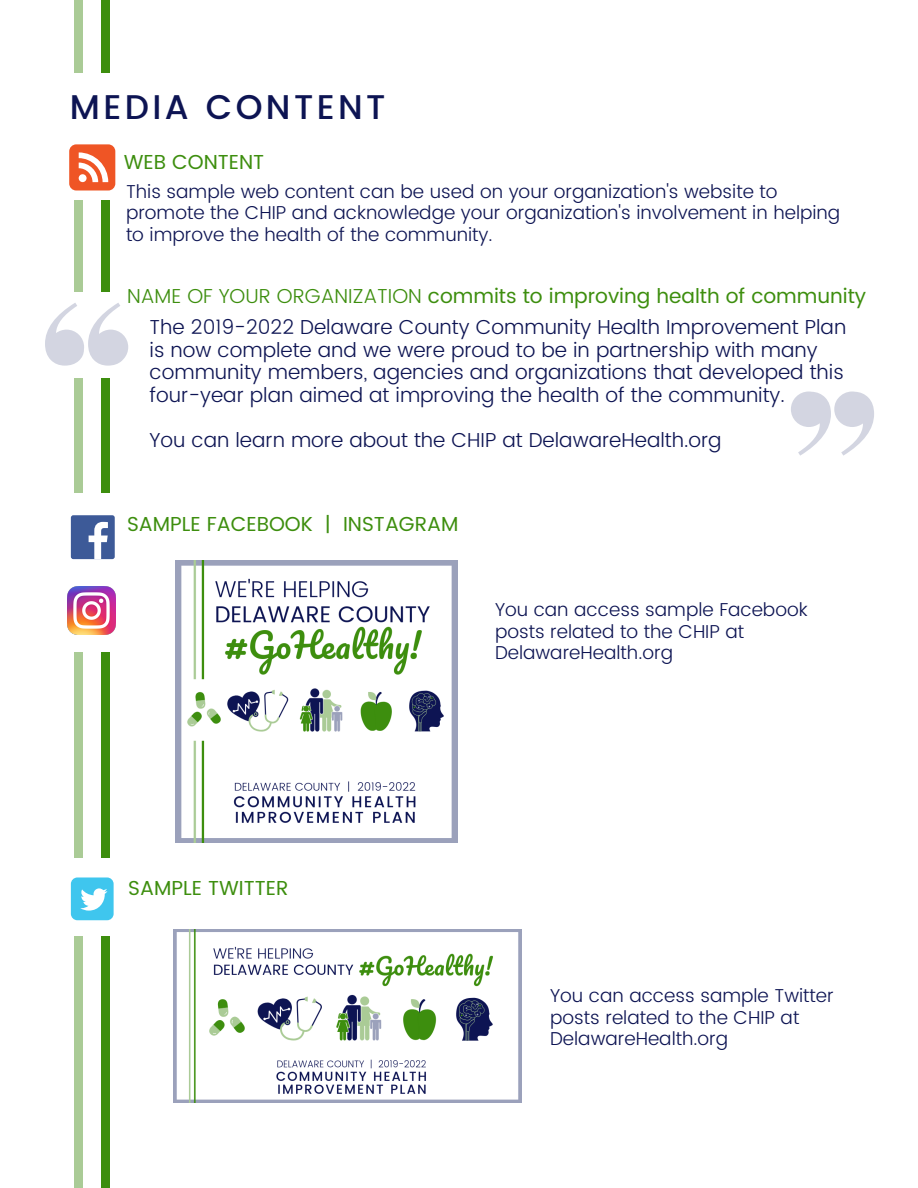
<style>
.page{position:relative;width:918px;height:1188px;background:#fff}
.page>*{position:absolute;margin:0;border:0;box-sizing:border-box;transform-origin:0 0}
.t1{font:500 34.2px "Poppins";letter-spacing:.1em;color:#0d1453}
.t2{font:300 20.25px/22.5px "Poppins";color:#0d1453}
.t3{font:20.25px "Poppins";color:#3d8e0e}
.t4{font:300 18.75px/21.3px "Poppins";color:#0d1453}
.s1{font-weight:300}
</style>
<div class="page">
<svg style="left:791px;top:392px;width:83px;height:64px"></svg>
<div style="left:101px;top:0;width:9px;height:1188px;background:#3d8e0e"></div>
<div style="left:74px;top:0;width:9px;height:1188px;background:#aacb96"></div>
<div style="left:68px;top:74px;width:807px;height:65px;background:#fff"></div>
<div style="left:33px;top:493px;width:104px;height:159px;background:#fff"></div>
<div style="left:39px;top:293px;width:104px;height:85px;background:#fff"></div>
<svg style="left:45px;top:303px;width:83px;height:63px"></svg>
<div style="left:71px;top:515px;width:44px;height:44px;background:#3d5a98;border-radius:2px"></div>
<svg style="left:89px;top:522px;width:19px;height:37px"></svg>
<div style="left:30px;top:858px;width:94px;height:77px;background:#fff"></div>
<div style="left:71px;top:878px;width:43px;height:42px;background:#3fc6ee;border-radius:6px"></div>
<svg style="left:80px;top:888px;width:28px;height:23px"></svg>
<img style="left:68px;top:586px;width:48px;height:48px">
<div style="left:35px;top:132px;width:82px;height:68px;background:#fff"></div>
<div style="left:69px;top:144px;width:46px;height:47px;background:#ef5525;border-radius:7px"></div>
<svg style="left:79px;top:152px;width:29px;height:30px"></svg>
<img style="left:173px;top:929px;width:349px;height:173px">
<img style="left:176px;top:560px;width:282px;height:283px">
<h1 class="t1" style="left:70px;top:87px;width:317px">MEDIA CONTENT</h1>
<p class="t3" style="left:124px;top:150px;width:142px">WEB CONTENT</p>
<p class="t4" style="left:126px;top:181px;width:716px">This sample web content can be used on your organization's website to promote the CHIP and acknowledge your organization's involvement in helping to improve the health of the community.</p>
<p class="t3" style="left:127px;top:284px;width:741px"><span class="s1">NAME OF YOUR ORGANIZATION</span> commits to improving health of community</p>
<p class="t2" style="left:150px;top:316px;width:698px">The 2019-2022 Delaware County Community Health Improvement Plan is now complete and we were proud to be in partnership with many community members, agencies and organizations that developed this four-year plan aimed at improving the health of the community.</p>
<p class="t2" style="left:150px;top:429px;width:573px">You can learn more about the CHIP at DelawareHealth.org</p>
<p class="t3" style="left:127px;top:512px;width:333px">SAMPLE FACEBOOK | INSTAGRAM</p>
<p class="t4" style="left:495px;top:599px;width:314px">You can access sample Facebook posts related to the CHIP at<br>DelawareHealth.org</p>
<p class="t3" style="left:128px;top:876px;width:162px">SAMPLE TWITTER</p>
<p class="t4" style="left:550px;top:985px;width:285px">You can access sample Twitter posts related to the CHIP at<br>DelawareHealth.org</p>
</div>
